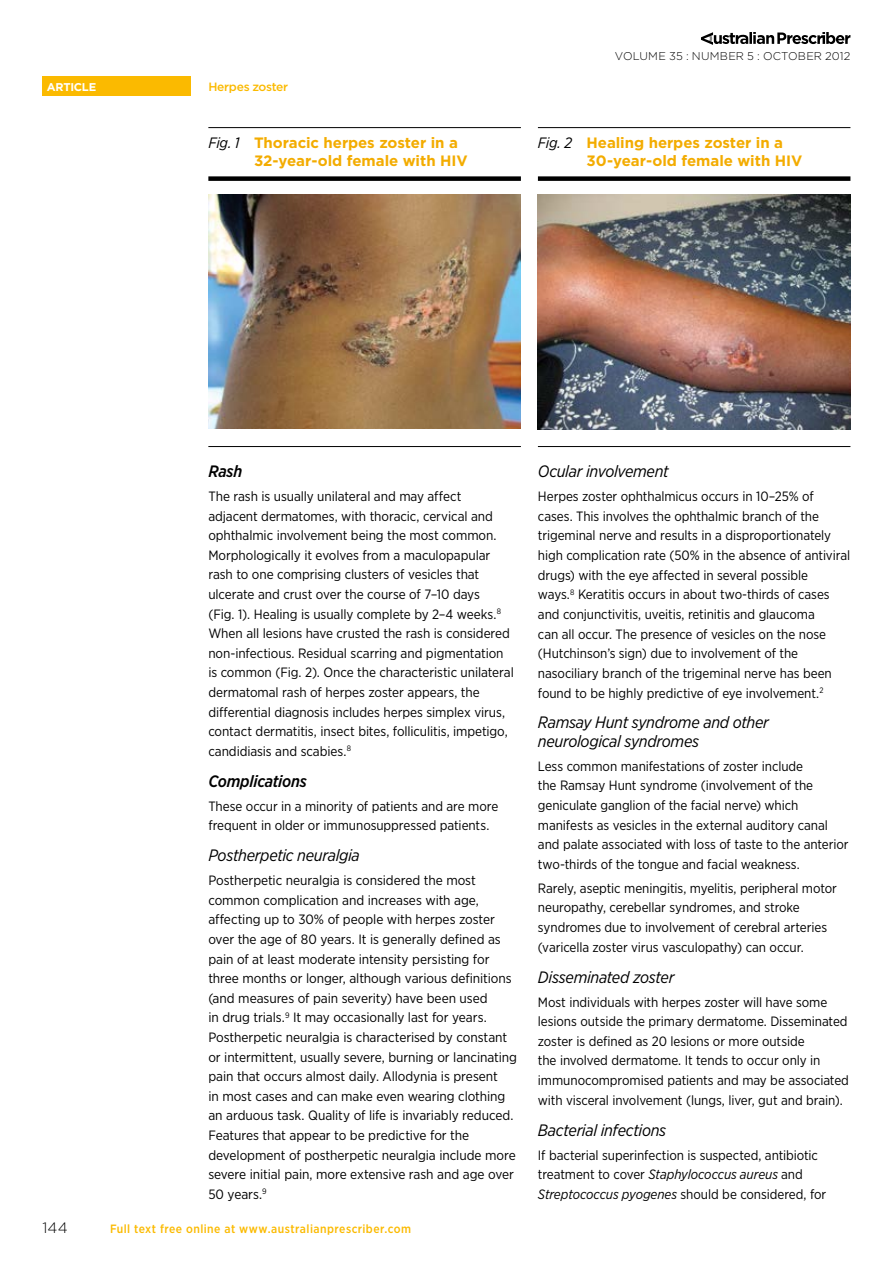
<style>
.page{position:relative;width:893px;height:1263px;background:#fff}
.page>*{position:absolute;margin:0;border:0;box-sizing:border-box;transform-origin:0 0}
.t1{font:italic 16.5px/18.1px "Gotham Narrow";letter-spacing:-.02em;color:#000}
.t2{font:italic 500 16.5px "Gotham Narrow";letter-spacing:-.015em;color:#000}
.t3{font:700 15px/17.2px "Gotham";letter-spacing:-.005em;color:#f3ac00;text-align:right}
.t4{font:300 15px "Gotham";color:#000}
.t5{font:13.5px/19.6px "Gotham Narrow";letter-spacing:-.005em;color:#000}
.t6{font:500 12px "Gotham Narrow";letter-spacing:.035em;color:#fbba00}
.t7{font:500 12px "Gotham";letter-spacing:-.025em;color:#fbba00}
.t8{font:300 11.25px "Gotham";letter-spacing:.015em;color:#000}
.t9{font:700 11.25px "Gotham";letter-spacing:-.02em;color:#fff}
.s1{font-family:"Gotham Narrow";font-weight:400;font-style:italic;color:#000}
.s2{font-style:italic}
</style>
<div class="page">
<div style="left:43px;top:77px;width:148px;height:19px;background:#fbba00"></div>
<svg style="left:701px;top:32px;width:149px;height:13px"></svg>
<hr style="left:208px;top:127px;width:313px;height:1px;background:#000">
<div style="left:208px;top:176px;width:313px;height:5px;background:#000"></div>
<hr style="left:208px;top:446px;width:313px;height:1px;background:#000">
<img style="left:208px;top:195px;width:313px;height:233px">
<hr style="left:538px;top:127px;width:312px;height:1px;background:#000">
<div style="left:538px;top:176px;width:312px;height:5px;background:#000"></div>
<hr style="left:538px;top:446px;width:312px;height:1px;background:#000">
<img style="left:538px;top:195px;width:312px;height:234px">
<p class="t9" style="left:47px;top:79px;width:51px">article</p>
<p class="t7" style="left:208px;top:79px;width:81px">Herpes zoster</p>
<p class="t8" style="left:615px;top:48px;width:237px">VOLUME 35 : NUMBER 5 : OCTOBER 2012</p>
<p class="t3" style="left:208px;top:134px;width:252px"><span class="s1">Fig. 1</span> Thoracic herpes zoster in a<br>32-year-old female with HIV</p>
<p class="t3" style="left:586px;top:134px;width:208px;text-align:left;text-indent:-49px"><span class="s1">Fig. 2</span> Healing herpes zoster in a<br>30-year-old female with HIV</p>
<p class="t4" style="left:43px;top:1218px;width:27px">144</p>
<p class="t2" style="left:208px;top:461px;width:35px">Rash</p>
<p class="t5" style="left:208px;top:486px;width:307px">The rash is usually unilateral and may affect adjacent dermatomes, with thoracic, cervical and ophthalmic involvement being the most common.<br>Morphologically it evolves from a maculopapular rash to one comprising clusters of vesicles that ulcerate and crust over the course of 7–10 days<br>(Fig. 1). Healing is usually complete by 2–4 weeks.<sup>8<br></sup>When all lesions have crusted the rash is considered non-infectious. Residual scarring and pigmentation is common (Fig. 2). Once the characteristic unilateral dermatomal rash of herpes zoster appears, the differential diagnosis includes herpes simplex virus, contact dermatitis, insect bites, folliculitis, impetigo, candidiasis and scabies.<sup>8</sup></p>
<p class="t2" style="left:208px;top:770px;width:100px">Complications</p>
<p class="t5" style="left:208px;top:796px;width:291px">These occur in a minority of patients and are more frequent in older or immunosuppressed patients.</p>
<p class="t1" style="left:208px;top:846px;width:153px">Postherpetic neuralgia</p>
<p class="t5" style="left:208px;top:870px;width:310px">Postherpetic neuralgia is considered the most common complication and increases with age, affecting up to 30% of people with herpes zoster over the age of 80 years. It is generally defined as pain of at least moderate intensity persisting for three months or longer, although various definitions (and measures of pain severity) have been used<br>in drug trials.<sup>9</sup> It may occasionally last for years.<br>Postherpetic neuralgia is characterised by constant or intermittent, usually severe, burning or lancinating pain that occurs almost daily. Allodynia is present<br>in most cases and can make even wearing clothing an arduous task. Quality of life is invariably reduced.<br>Features that appear to be predictive for the development of postherpetic neuralgia include more severe initial pain, more extensive rash and age over 50 years.<sup>9</sup></p>
<p class="t6" style="left:110px;top:1221px;width:302px">Full text free online at www.australianprescriber.com</p>
<p class="t1" style="left:538px;top:462px;width:132px">Ocular involvement</p>
<p class="t5" style="left:538px;top:486px;width:314px">Herpes zoster ophthalmicus occurs in 10–25% of cases. This involves the ophthalmic branch of the trigeminal nerve and results in a disproportionately high complication rate (50% in the absence of antiviral drugs) with the eye affected in several possible<br>ways.<sup>8</sup> Keratitis occurs in about two-thirds of cases and conjunctivitis, uveitis, retinitis and glaucoma<br>can all occur. The presence of vesicles on the nose (Hutchinson’s sign) due to involvement of the nasociliary branch of the trigeminal nerve has been found to be highly predictive of eye involvement.<sup>2</sup></p>
<p class="t1" style="left:538px;top:713px;width:233px">Ramsay Hunt syndrome and other neurological syndromes</p>
<p class="t5" style="left:538px;top:756px;width:312px">Less common manifestations of zoster include<br>the Ramsay Hunt syndrome (involvement of the geniculate ganglion of the facial nerve) which manifests as vesicles in the external auditory canal and palate associated with loss of taste to the anterior two-thirds of the tongue and facial weakness.</p>
<p class="t5" style="left:538px;top:878px;width:301px">Rarely, aseptic meningitis, myelitis, peripheral motor neuropathy, cerebellar syndromes, and stroke syndromes due to involvement of cerebral arteries (varicella zoster virus vasculopathy) can occur.</p>
<p class="t1" style="left:538px;top:967px;width:138px">Disseminated zoster</p>
<p class="t5" style="left:538px;top:992px;width:312px">Most individuals with herpes zoster will have some lesions outside the primary dermatome. Disseminated zoster is defined as 20 lesions or more outside<br>the involved dermatome. It tends to occur only in immunocompromised patients and may be associated with visceral involvement (lungs, liver, gut and brain).</p>
<p class="t1" style="left:538px;top:1120px;width:130px">Bacterial infections</p>
<p class="t5" style="left:538px;top:1145px;width:290px">If bacterial superinfection is suspected, antibiotic treatment to cover <span class="s2">Staphylococcus aureus</span> and<br><span class="s2">Streptococcus pyogenes</span> should be considered, for</p>
</div>
